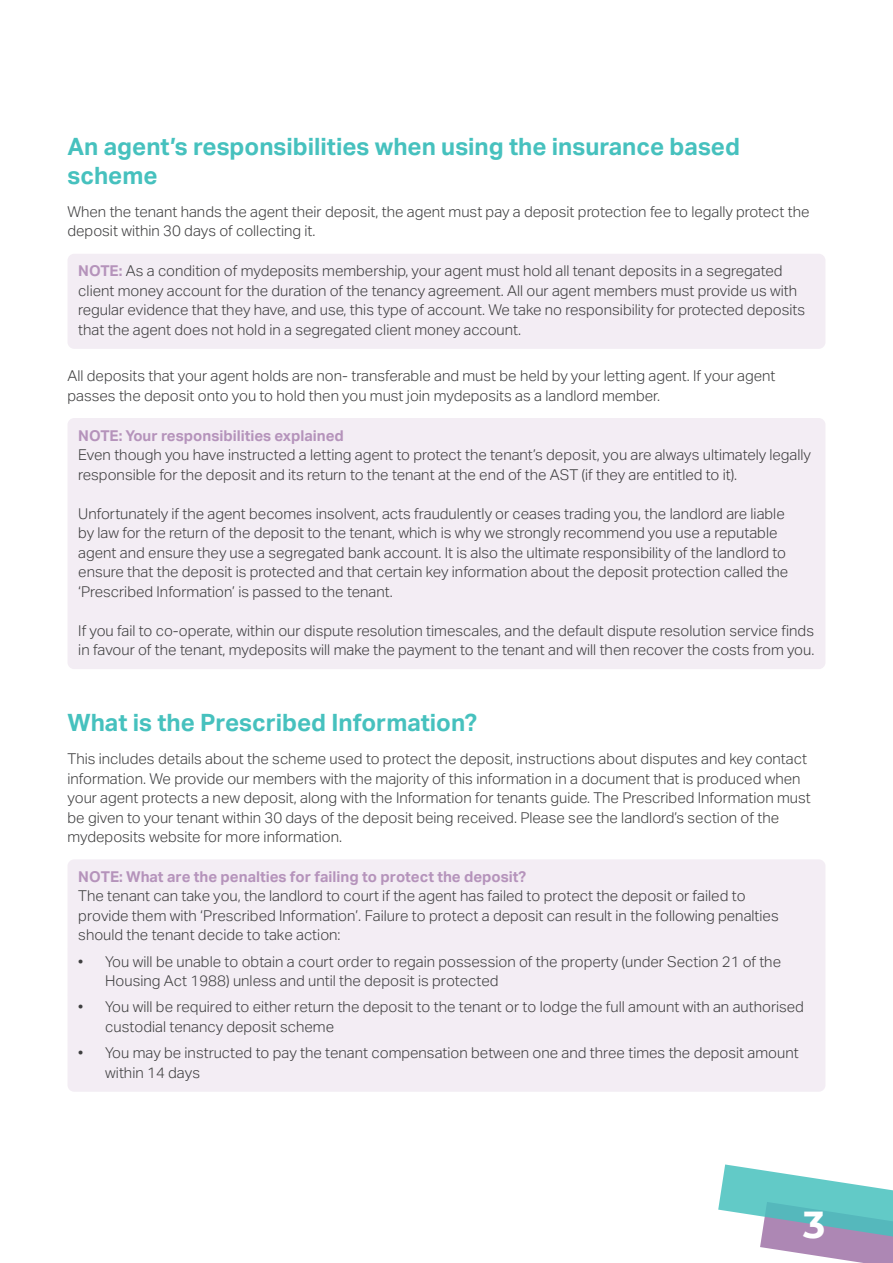
<style>
.page{position:relative;width:893px;height:1263px;background:#fff}
.page>*{position:absolute;margin:0;border:0;box-sizing:border-box;transform-origin:0 0}
.t1{font:700 37.5px "Montserrat";color:#fff}
.Subheading{font:700 24px/28.8px "Aktiv Grotesk";color:#46c1be}
.Tips{font:300 15px/19.5px "Aktiv Grotesk";color:#3e3e3f}
.body_style{font:300 15px/19.5px "Aktiv Grotesk";color:#3e3e3f}
.s1{font-weight:700;color:#b593bb}
</style>
<div class="page">
<svg style="left:718px;top:1164px;width:175px;height:99px"></svg>
<div style="left:68px;top:254px;width:757px;height:95px;background:#f3edf4;border-radius:7px"></div>
<div style="left:68px;top:418px;width:757px;height:251px;background:#f3edf4;border-radius:7px"></div>
<div style="left:68px;top:859px;width:757px;height:95px;background:#f3edf4;border-radius:7px"></div>
<div style="left:68px;top:944px;width:757px;height:56px;background:#f3edf4;border-radius:7px"></div>
<div style="left:68px;top:990px;width:757px;height:56px;background:#f3edf4;border-radius:7px"></div>
<div style="left:68px;top:1036px;width:757px;height:56px;background:#f3edf4;border-radius:7px"></div>
<p class="Subheading" style="left:68px;top:132px;width:674px">An agent’s responsibilities when using the insurance based scheme</p>
<p class="body_style" style="left:68px;top:202px;width:743px">When the tenant hands the agent their deposit, the agent must pay a deposit protection fee to legally protect the deposit within 30 days of collecting it.</p>
<p class="Tips" style="left:78px;top:261px;width:728px"><span class="s1">NOTE:</span> As a condition of mydeposits membership, your agent must hold all tenant deposits in a segregated client money account for the duration of the tenancy agreement. All our agent members must provide us with regular evidence that they have, and use, this type of account. We take no responsibility for protected deposits that the agent does not hold in a segregated client money account.</p>
<p class="body_style" style="left:68px;top:366px;width:709px">All deposits that your agent holds are non- transferable and must be held by your letting agent. If your agent passes the deposit onto you to hold then you must join mydeposits as a landlord member.</p>
<p class="Tips" style="left:78px;top:425px;width:734px"><span class="s1">NOTE: Your responsibilities explained<br></span>Even though you have instructed a letting agent to protect the tenant’s deposit, you are always ultimately legally responsible for the deposit and its return to the tenant at the end of the AST (if they are entitled to it).</p>
<p class="Tips" style="left:78px;top:503px;width:712px">Unfortunately if the agent becomes insolvent, acts fraudulently or ceases trading you, the landlord are liable by law for the return of the deposit to the tenant, which is why we strongly recommend you use a reputable agent and ensure they use a segregated bank account. It is also the ultimate responsibility of the landlord to ensure that the deposit is protected and that certain key information about the deposit protection called the ‘Prescribed Information’ is passed to the tenant.</p>
<p class="Tips" style="left:78px;top:620px;width:738px">If you fail to co-operate, within our dispute resolution timescales, and the default dispute resolution service finds in favour of the tenant, mydeposits will make the payment to the tenant and will then recover the costs from you.</p>
<p class="Subheading" style="left:68px;top:708px;width:411px">What is the Prescribed Information?</p>
<p class="body_style" style="left:68px;top:749px;width:745px">This includes details about the scheme used to protect the deposit, instructions about disputes and key contact information. We provide our members with the majority of this information in a document that is produced when your agent protects a new deposit, along with the Information for tenants guide. The Prescribed Information must be given to your tenant within 30 days of the deposit being received. Please see the landlord’s section of the mydeposits website for more information.</p>
<p class="Tips" style="left:78px;top:867px;width:702px"><span class="s1">NOTE: What are the penalties for failing to protect the deposit?<br></span>The tenant can take you, the landlord to court if the agent has failed to protect the deposit or failed to provide them with ‘Prescribed Information’. Failure to protect a deposit can result in the following penalties should the tenant decide to take action:</p>
<p class="body_style" style="left:105px;top:951px;width:677px;text-indent:-27px">• You will be unable to obtain a court order to regain possession of the property (under Section 21 of the<br>Housing Act 1988) unless and until the deposit is protected</p>
<p class="body_style" style="left:105px;top:997px;width:700px;text-indent:-27px">• You will be required to either return the deposit to the tenant or to lodge the full amount with an authorised custodial tenancy deposit scheme</p>
<p class="body_style" style="left:105px;top:1043px;width:695px;text-indent:-27px">• You may be instructed to pay the tenant compensation between one and three times the deposit amount within 14 days</p>
<h1 class="t1" style="left:803px;top:1197px;width:24px">3</h1>
</div>
